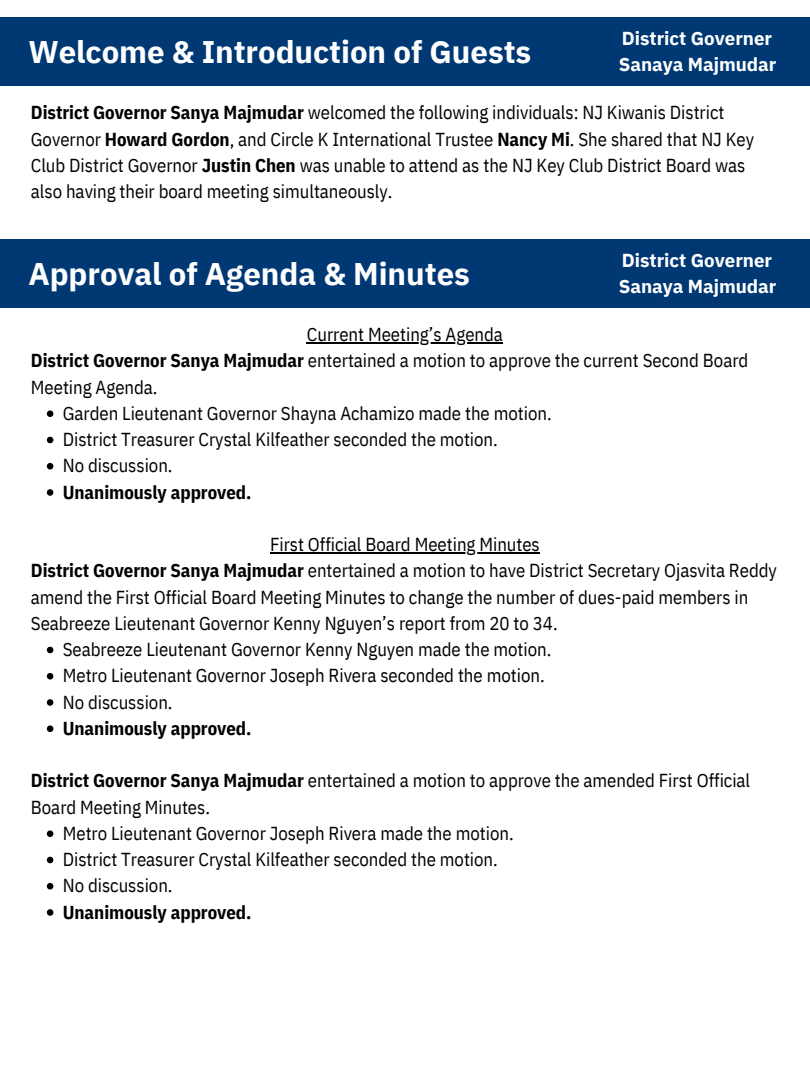
<style>
.page{position:relative;width:810px;height:1080px;background:#fff}
.page>*{position:absolute;margin:0;border:0;box-sizing:border-box;transform-origin:0 0}
.t1{font:700 31.25px "IBM Plex Sans";color:#fff}
.t2{font:18.75px/26.2px "IBM Plex Sans Cond";color:#000}
.t3{font:700 18.75px/26.2px "IBM Plex Sans";color:#fff}
.t4{font:700 18.75px "IBM Plex Sans Cond";color:#000}
.s1{font-weight:700}
</style>
<div class="page">
<div style="left:0;top:18px;width:810px;height:68px;background:#003874"></div>
<div style="left:0;top:240px;width:810px;height:68px;background:#003874"></div>
<hr style="left:307px;top:342px;width:196px;height:2px;background:#000">
<svg style="left:47px;top:410px;width:6px;height:7px"></svg>
<svg style="left:47px;top:437px;width:6px;height:6px"></svg>
<svg style="left:47px;top:463px;width:6px;height:7px"></svg>
<svg style="left:47px;top:489px;width:6px;height:7px"></svg>
<hr style="left:270px;top:552px;width:270px;height:2px;background:#000">
<svg style="left:47px;top:647px;width:6px;height:6px"></svg>
<svg style="left:47px;top:673px;width:6px;height:7px"></svg>
<svg style="left:47px;top:699px;width:6px;height:7px"></svg>
<svg style="left:47px;top:725px;width:6px;height:7px"></svg>
<svg style="left:47px;top:830px;width:6px;height:7px"></svg>
<svg style="left:47px;top:857px;width:6px;height:6px"></svg>
<svg style="left:47px;top:883px;width:6px;height:7px"></svg>
<svg style="left:47px;top:909px;width:6px;height:7px"></svg>
<h2 class="t1" style="left:28px;top:31px;width:505px">Welcome &amp; Introduction of Guests</h2>
<h1 class="t3" style="left:619px;top:25px;width:159px">District Governer<br>Sanaya Majmudar</h1>
<p class="t2" style="left:31px;top:99px;width:725px"><span class="s1">District Governor Sanya Majmudar</span> welcomed the following individuals: NJ Kiwanis District Governor <span class="s1">Howard Gordon</span>, and Circle K International Trustee <span class="s1">Nancy Mi</span>. She shared that NJ Key Club District Governor <span class="s1">Justin Chen</span> was unable to attend as the NJ Key Club District Board was also having their board meeting simultaneously.</p>
<h2 class="t1" style="left:28px;top:253px;width:443px">Approval of Agenda &amp; Minutes</h2>
<h1 class="t3" style="left:619px;top:247px;width:159px">District Governer<br>Sanaya Majmudar</h1>
<p class="t2" style="left:307px;top:321px;width:198px">Current Meeting’s Agenda</p>
<p class="t2" style="left:31px;top:347px;width:719px"><span class="s1">District Governor Sanya Majmudar</span> entertained a motion to approve the current Second Board<br>Meeting Agenda.</p>
<p class="t2" style="left:63px;top:400px;width:490px">Garden Lieutenant Governor Shayna Achamizo made the motion.</p>
<p class="t2" style="left:63px;top:426px;width:437px">District Treasurer Crystal Kilfeather seconded the motion.</p>
<p class="t2" style="left:63px;top:452px;width:111px">No discussion.</p>
<p class="t4" style="left:63px;top:479px;width:190px">Unanimously approved.</p>
<p class="t2" style="left:270px;top:531px;width:271px">First Official Board Meeting Minutes</p>
<p class="t2" style="left:31px;top:557px;width:748px"><span class="s1">District Governor Sanya Majmudar</span> entertained a motion to have District Secretary Ojasvita Reddy amend the First Official Board Meeting Minutes to change the number of dues-paid members in<br>Seabreeze Lieutenant Governor Kenny Nguyen’s report from 20 to 34.</p>
<p class="t2" style="left:63px;top:636px;width:490px">Seabreeze Lieutenant Governor Kenny Nguyen made the motion.</p>
<p class="t2" style="left:63px;top:662px;width:483px">Metro Lieutenant Governor Joseph Rivera seconded the motion.</p>
<p class="t2" style="left:63px;top:688px;width:111px">No discussion.</p>
<p class="t4" style="left:63px;top:716px;width:190px">Unanimously approved.</p>
<p class="t2" style="left:31px;top:767px;width:721px"><span class="s1">District Governor Sanya Majmudar</span> entertained a motion to approve the amended First Official<br>Board Meeting Minutes.</p>
<p class="t2" style="left:63px;top:820px;width:452px">Metro Lieutenant Governor Joseph Rivera made the motion.</p>
<p class="t2" style="left:63px;top:846px;width:437px">District Treasurer Crystal Kilfeather seconded the motion.</p>
<p class="t2" style="left:63px;top:872px;width:111px">No discussion.</p>
<p class="t4" style="left:63px;top:899px;width:190px">Unanimously approved.</p>
</div>
